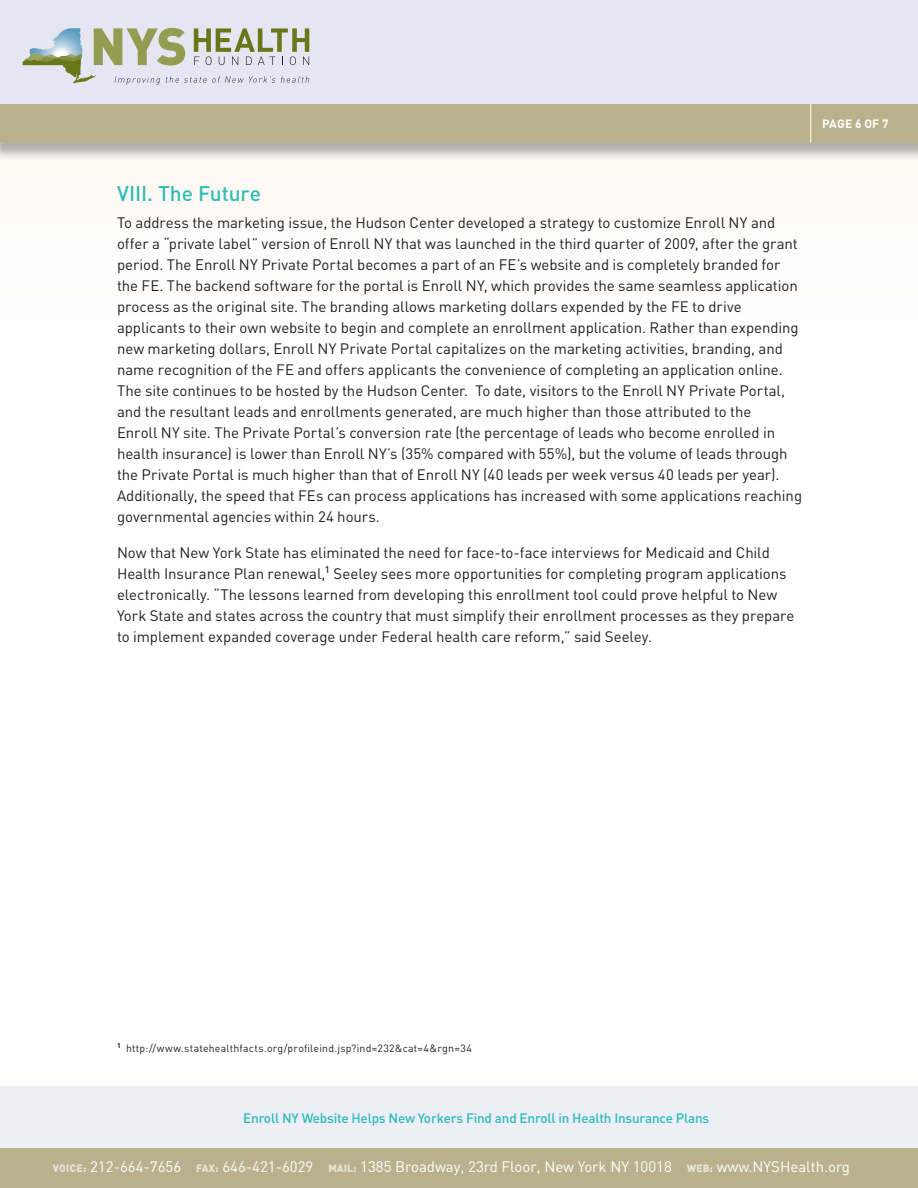
<style>
.page{position:relative;width:918px;height:1188px;background:#fff}
.page>*{position:absolute;margin:0;border:0;box-sizing:border-box;transform-origin:0 0}
.t1{font:500 21px "DIN";letter-spacing:-.005em;color:#2ebdb6}
.t2{font:15px/21px "DIN";letter-spacing:-.005em;color:#231f20}
.t3{font:15px "DIN";color:#fff}
.t4{font:500 13.5px "DIN";letter-spacing:-.015em;color:#2ebdb6}
.t5{font:700 12px "DIN";color:#fff}
.t6{font:10.5px "DIN";letter-spacing:.025em;color:#231f20}
.s1{font-weight:900;font-size:10.5px;color:#e7e3d5}
</style>
<div class="page">
<div style="left:0;top:0;width:918px;height:106px;background:#e5e6f2"></div>
<div style="left:0;top:142px;width:918px;height:224px;background:#fffdfb"></div>
<div style="left:0;top:1086px;width:918px;height:102px;background:#edeef6"></div>
<div style="left:0;top:106px;width:918px;height:55px;background:#999;opacity:.75"></div>
<div style="left:0;top:104px;width:918px;height:38px;background:#b9b18c"></div>
<hr style="left:810px;top:104px;width:1px;height:39px;background:#fff">
<div style="left:0;top:1148px;width:918px;height:40px;background:#b9b18c"></div>
<svg style="left:23px;top:28px;width:286px;height:57px"></svg>
<p class="t5" style="left:822px;top:116px;width:68px">PAGE 6 OF 7</p>
<h1 class="t1" style="left:117px;top:179px;width:146px">VIII. The Future</h1>
<p class="t2" style="left:117px;top:212px;width:687px">To address the marketing issue, the Hudson Center developed a strategy to customize Enroll NY and offer a “private label” version of Enroll NY that was launched in the third quarter of 2009, after the grant period. The Enroll NY Private Portal becomes a part of an FE’s website and is completely branded for the FE. The backend software for the portal is Enroll NY, which provides the same seamless application process as the original site. The branding allows marketing dollars expended by the FE to drive applicants to their own website to begin and complete an enrollment application. Rather than expending new marketing dollars, Enroll NY Private Portal capitalizes on the marketing activities, branding, and name recognition of the FE and offers applicants the convenience of completing an application online.<br>The site continues to be hosted by the Hudson Center. To date, visitors to the Enroll NY Private Portal, and the resultant leads and enrollments generated, are much higher than those attributed to the<br>Enroll NY site. The Private Portal’s conversion rate (the percentage of leads who become enrolled in health insurance) is lower than Enroll NY’s (35% compared with 55%), but the volume of leads through the Private Portal is much higher than that of Enroll NY (40 leads per week versus 40 leads per year).<br>Additionally, the speed that FEs can process applications has increased with some applications reaching governmental agencies within 24 hours.</p>
<p class="t2" style="left:117px;top:542px;width:679px">Now that New York State has eliminated the need for face-to-face interviews for Medicaid and Child Health Insurance Plan renewal,<sup>1</sup> Seeley sees more opportunities for completing program applications electronically. “The lessons learned from developing this enrollment tool could prove helpful to New York State and states across the country that must simplify their enrollment processes as they prepare to implement expanded coverage under Federal health care reform,” said Seeley.</p>
<p class="t6" style="left:117px;top:1042px;width:357px"><sup>1</sup> http://www.statehealthfacts.org/profileind.jsp?ind=232&amp;cat=4&amp;rgn=34</p>
<p class="t4" style="left:243px;top:1109px;width:467px">Enroll NY Website Helps New Yorkers Find and Enroll in Health Insurance Plans</p>
<p class="t3" style="left:53px;top:1158px;width:799px"><span class="s1">VOICE:</span> 212-664-7656 <span class="s1">FAX:</span> 646-421-6029 <span class="s1">MAIL:</span> 1385 Broadway, 23rd Floor, New York NY 10018 <span class="s1">WEB:</span> www.NYSHealth.org</p>
</div>
